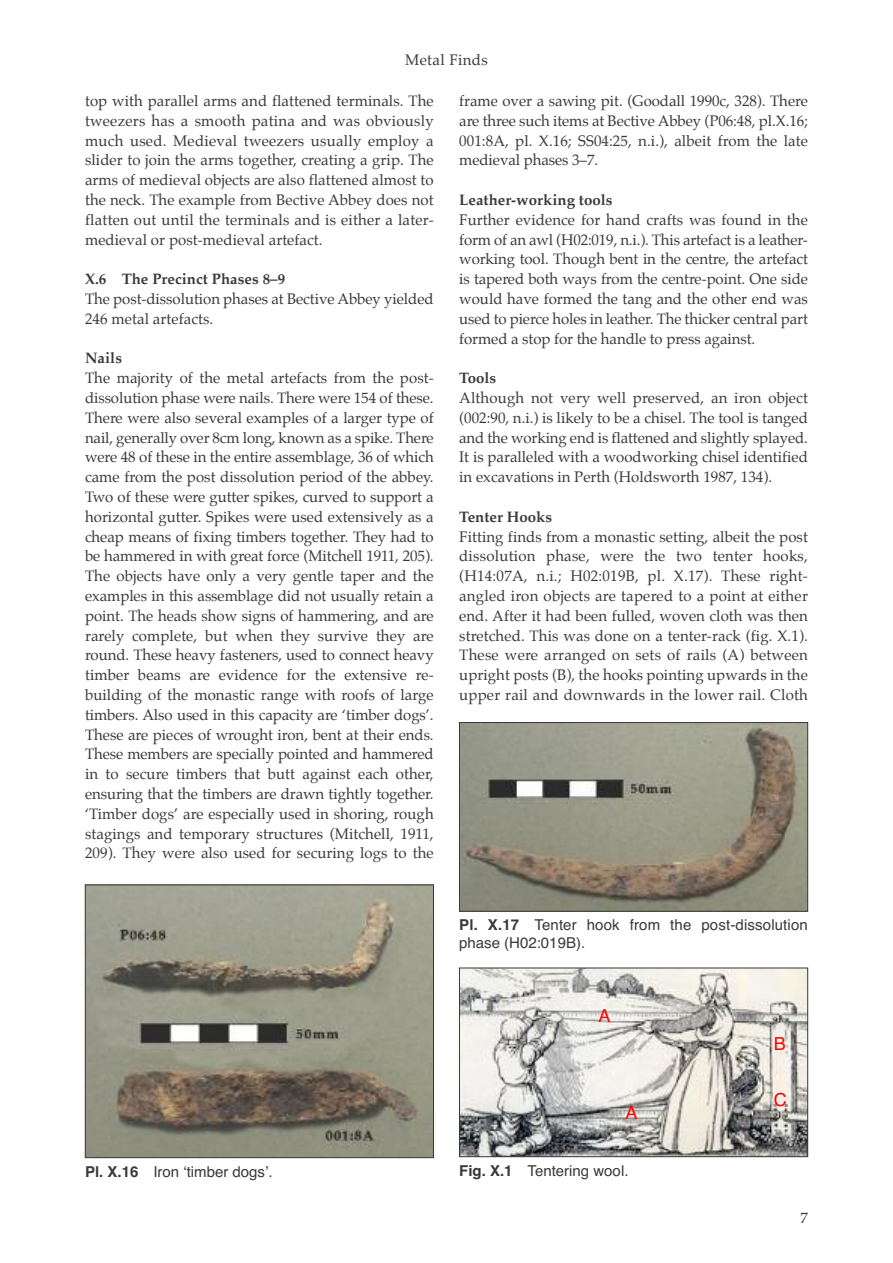
<style>
.page{position:relative;width:893px;height:1263px;background:#fff}
.page>*{position:absolute;margin:0;border:0;box-sizing:border-box;transform-origin:0 0}
.t1{font:18px "Helvetica";color:#f00}
.t2{font:15px/19.8px "Palatino";letter-spacing:.005em;color:#39383a;text-align:justify}
.t3{font:15px/18px "Helvetica";color:#39383a}
.t4{font:700 15px "Palatino";letter-spacing:.005em;color:#39383a}
.s1{font-weight:700}
</style>
<div class="page">
<img style="left:87px;top:887px;width:345px;height:269px">
<div style="left:85px;top:885px;width:349px;height:273px;border:1px solid #39383a"></div>
<img style="left:461px;top:724px;width:345px;height:185px">
<div style="left:459px;top:722px;width:349px;height:189px;border:1px solid #39383a"></div>
<img style="left:461px;top:970px;width:345px;height:185px">
<div style="left:459px;top:968px;width:349px;height:189px;border:1px solid #39383a"></div>
<p class="t2" style="left:405px;top:51px;width:84px">Metal Finds</p>
<p class="t2" style="left:85px;top:92px;width:350px">top with parallel arms and flattened terminals. The tweezers has a smooth patina and was obviously much used. Medieval tweezers usually employ a slider to join the arms together, creating a grip. The arms of medieval objects are also flattened almost to the neck. The example from Bective Abbey does not flatten out until the terminals and is either a later&shy;medieval or post-medieval artefact.</p>
<p class="t4" style="left:85px;top:272px;width:202px">X.6 The Precinct Phases 8–9</p>
<p class="t2" style="left:85px;top:290px;width:350px">The post-dissolution phases at Bective Abbey yielded<br>246 metal artefacts.</p>
<p class="t4" style="left:85px;top:351px;width:38px">Nails</p>
<p class="t2" style="left:85px;top:369px;width:350px">The majority of the metal artefacts from the post&shy;dissolution phase were nails. There were 154 of these.<br>There were also several examples of a larger type of nail, generally over 8cm long, known as a spike. There were 48 of these in the entire assemblage, 36 of which came from the post dissolution period of the abbey.<br>Two of these were gutter spikes, curved to support a horizontal gutter. Spikes were used extensively as a cheap means of fixing timbers together. They had to be hammered in with great force (Mitchell 1911, 205).<br>The objects have only a very gentle taper and the examples in this assemblage did not usually retain a point. The heads show signs of hammering, and are rarely complete, but when they survive they are round. These heavy fasteners, used to connect heavy timber beams are evidence for the extensive re&shy;building of the monastic range with roofs of large timbers. Also used in this capacity are ‘timber dogs’.<br>These are pieces of wrought iron, bent at their ends.<br>These members are specially pointed and hammered in to secure timbers that butt against each other, ensuring that the timbers are drawn tightly together. ‘Timber dogs’ are especially used in shoring, rough stagings and temporary structures (Mitchell, 1911, 209). They were also used for securing logs to the</p>
<p class="t3" style="left:85px;top:1162px;width:189px"><span class="s1">Pl. X.16</span> Iron ‘timber dogs’.</p>
<p class="t2" style="left:459px;top:92px;width:350px">frame over a sawing pit. (Goodall 1990c, 328). There are three such items at Bective Abbey (p06:48, pl.x.16; 001:8A, pl. x.16; SS04:25, n.i.), albeit from the late medieval phases 3–7.</p>
<p class="t4" style="left:459px;top:193px;width:155px">Leather-working tools</p>
<p class="t2" style="left:459px;top:211px;width:350px">Further evidence for hand crafts was found in the form of an awl (H02:019, n.i.). This artefact is a leather&shy;working tool. Though bent in the centre, the artefact is tapered both ways from the centre-point. One side would have formed the tang and the other end was used to pierce holes in leather. The thicker central part formed a stop for the handle to press against.</p>
<p class="t4" style="left:459px;top:371px;width:38px">Tools</p>
<p class="t2" style="left:459px;top:389px;width:350px">Although not very well preserved, an iron object (002:90, n.i.) is likely to be a chisel. The tool is tanged and the working end is flattened and slightly splayed. it is paralleled with a woodworking chisel identified in excavations in perth (Holdsworth 1987, 134).</p>
<p class="t4" style="left:459px;top:509px;width:94px">Tenter Hooks</p>
<p class="t2" style="left:459px;top:528px;width:350px">Fitting finds from a monastic setting, albeit the post dissolution phase, were the two tenter hooks, (H14:07A, n.i.; H02:019B, pl. x.17). These right&shy;angled iron objects are tapered to a point at either end. After it had been fulled, woven cloth was then stretched. This was done on a tenter-rack (fig. x.1).<br>These were arranged on sets of rails (A) between upright posts (B), the hooks pointing upwards in the upper rail and downwards in the lower rail. Cloth</p>
<p class="t3" style="left:459px;top:916px;width:350px"><span class="s1">Pl. X.17</span> Tenter hook from the post-dissolution phase (H02:019B).</p>
<p class="t1" style="left:599px;top:1005px;width:14px">A</p>
<p class="t1" style="left:625px;top:1103px;width:14px">A</p>
<p class="t3" style="left:459px;top:1161px;width:171px"><span class="s1">Fig. X.1</span> Tentering wool.</p>
<p class="t1" style="left:774px;top:1033px;width:14px">B</p>
<p class="t1" style="left:774px;top:1089px;width:14px">C</p>
<p class="t2" style="left:800px;top:1209px;width:9px">7</p>
</div>
